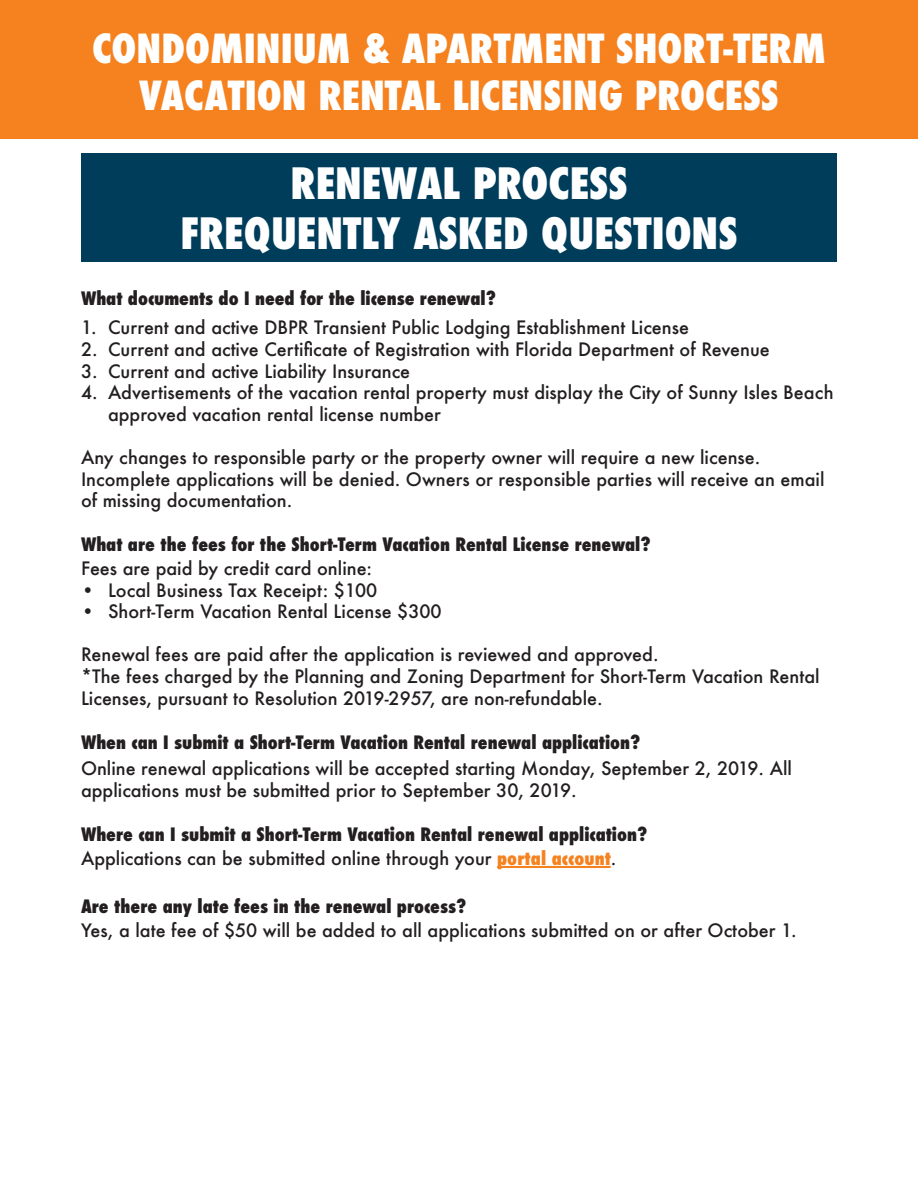
<style>
.page{position:relative;width:918px;height:1188px;background:#fff}
.page>*{position:absolute;margin:0;border:0;box-sizing:border-box;transform-origin:0 0}
.Heading{font:800 condensed 42px "Futura";color:#fff}
.Heading-2{font:800 condensed 39px "Futura";color:#fff}
.Answer{font:500 18px/21.6px "Futura";color:#231f20}
.Question{font:800 condensed 18px "Futura";color:#231f20}
.s1{font-weight:800;font-stretch:condensed;color:#f5821f}
</style>
<div class="page">
<div style="left:0;top:0;width:918px;height:138px;background:#f5821f"></div>
<div style="left:81px;top:153px;width:756px;height:109px;background:#003d5b"></div>
<hr style="left:497px;top:866px;width:114px;height:2px;background:#f5821f">
<h1 class="Heading-2" style="left:92px;top:22px;width:735px">CONDOMINIUM &amp; APARTMENT SHORT-TERM</h1>
<h1 class="Heading-2" style="left:139px;top:69px;width:641px">VACATION RENTAL LICENSING PROCESS</h1>
<h1 class="Heading" style="left:290px;top:154px;width:339px">RENEWAL PROCESS</h1>
<h1 class="Heading" style="left:180px;top:205px;width:559px">FREQUENTLY ASKED QUESTIONS</h1>
<h2 class="Question" style="left:81px;top:286px;width:417px">What documents do I need for the license renewal?</h2>
<p class="Answer" style="left:81px;top:317px;width:610px">1. Current and active DBPR Transient Public Lodging Establishment License</p>
<p class="Answer" style="left:81px;top:338px;width:690px">2. Current and active Certificate of Registration with Florida Department of Revenue</p>
<p class="Answer" style="left:81px;top:360px;width:331px">3. Current and active Liability Insurance</p>
<p class="Answer" style="left:108px;top:382px;width:727px;text-indent:-27px">4. Advertisements of the vacation rental property must display the City of Sunny Isles Beach approved vacation rental license number</p>
<p class="Answer" style="left:81px;top:446px;width:745px">Any changes to responsible party or the property owner will require a new license.<br>Incomplete applications will be denied. Owners or responsible parties will receive an email of missing documentation.</p>
<h2 class="Question" style="left:81px;top:532px;width:571px">What are the fees for the Short-Term Vacation Rental License renewal?</h2>
<p class="Answer" style="left:81px;top:557px;width:293px">Fees are paid by credit card online:</p>
<p class="Answer" style="left:81px;top:579px;width:298px">• Local Business Tax Receipt: $100</p>
<p class="Answer" style="left:81px;top:600px;width:362px">• Short-Term Vacation Rental License $300</p>
<p class="Answer" style="left:81px;top:644px;width:579px">Renewal fees are paid after the application is reviewed and approved.</p>
<p class="Answer" style="left:81px;top:665px;width:740px">*The fees charged by the Planning and Zoning Department for Short-Term Vacation Rental<br>Licenses, pursuant to Resolution 2019-2957, are non-refundable.</p>
<h2 class="Question" style="left:81px;top:730px;width:561px">When can I submit a Short-Term Vacation Rental renewal application?</h2>
<p class="Answer" style="left:81px;top:758px;width:713px">Online renewal applications will be accepted starting Monday, September 2, 2019. All applications must be submitted prior to September 30, 2019.</p>
<h2 class="Question" style="left:81px;top:822px;width:568px">Where can I submit a Short-Term Vacation Rental renewal application?</h2>
<p class="Answer" style="left:81px;top:847px;width:537px">Applications can be submitted online through your <span class="s1">portal account</span>.</p>
<h2 class="Question" style="left:81px;top:894px;width:387px">Are there any late fees in the renewal process?</h2>
<p class="Answer" style="left:81px;top:919px;width:717px">Yes, a late fee of $50 will be added to all applications submitted on or after October 1.</p>
</div>
